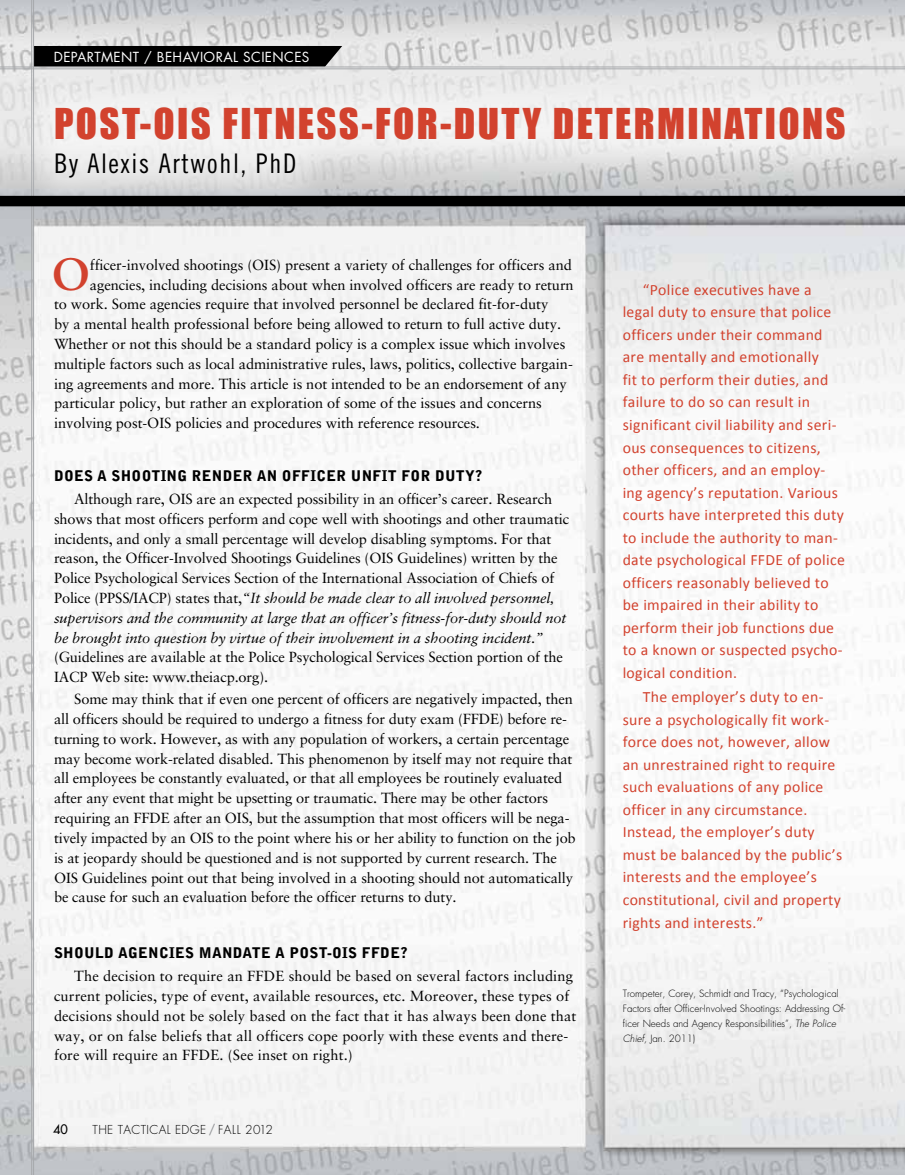
<style>
.page{position:relative;width:905px;height:1175px;background:#fff}
.page>*{position:absolute;margin:0;border:0;box-sizing:border-box;transform-origin:0 0}
.t1{font:700 45.15px "Sabon";color:#d2422e}
.t2{font:39px "Impact";letter-spacing:.06em;color:#d2422e}
.t3{font:27px "Trade Gothic Cond Eighteen";letter-spacing:.06em;color:#000}
.t4{font:15.75px/22.5px "Calibri";letter-spacing:.02em;color:#d2422e}
.t5{font:14.7px/19.8px "Sabon";letter-spacing:-.01em;color:#000}
.t6{font:14.7px/19.8px "Sabon";letter-spacing:.01em;color:#000}
.t7{font:900 14.7px "Bell Gothic";letter-spacing:.02em;color:#000}
.t8{font:13.5px "Futura";letter-spacing:.03em;color:#fff}
.t9{font:12.75px "Futura";color:#000}
.t10{font:300 12px "Futura";letter-spacing:.03em;color:#000}
.t11{font:300 9.75px/15px "Futura";color:#000}
.s1{font-style:italic}
.s2{font-weight:400;color:#939598}
</style>
<div class="page">
<img style="left:0;top:206px;width:904px;height:968px">
<img style="left:0;top:0;width:904px;height:196px">
<svg style="left:34px;top:46px;width:308px;height:21px;background:#0b0b0b"></svg>
<hr style="left:0;top:69px;width:904px;height:1px;background:#a7a9ac">
<hr style="left:0;top:67px;width:904px;height:1px;background:#a7a9ac">
<hr style="left:31px;top:0;width:1px;height:1174px;background:#a7a9ac">
<hr style="left:33px;top:0;width:1px;height:1174px;background:#a7a9ac">
<div style="left:17px;top:69px;width:865px;height:146px;background:#fff;opacity:.5"></div>
<div style="left:0;top:196px;width:904px;height:10px;background:#000"></div>
<p class="t8" style="left:54px;top:48px;width:43px">DEPARTMENT</p>
<p class="t8" style="left:144px;top:48px;width:56px">/ BEHAVIOR</p>
<p class="t8" style="left:223px;top:48px;width:29px">AL SCIENCES</p>
<h2 class="t2" style="left:54px;top:93px;width:793px">POST-OIS FITNESS-FOR-DUTY DETERMINATIONS</h2>
<h3 class="t3" style="left:54px;top:148px;width:244px">By Alexis Artwohl, PhD</h3>
<h1 class="t1" style="left:52px;top:246px;width:39px">O</h1>
<p class="t5" style="left:90px;top:255px;width:483px">fficer-involved shootings (OIS) present a variety of challenges for officers and</p>
<p class="t5" style="left:90px;top:274px;width:485px">agencies, including decisions about when involved officers are ready to return</p>
<p class="t5" style="left:54px;top:294px;width:496px">to work. Some agencies require that involved personnel be declared fit-for-duty</p>
<p class="t5" style="left:54px;top:314px;width:508px">by a mental health professional before being allowed to return to full active duty.</p>
<p class="t5" style="left:54px;top:334px;width:513px">Whether or not this should be a standard policy is a complex issue which involves</p>
<p class="t5" style="left:54px;top:354px;width:520px">multiple factors such as local administrative rules, laws, politics, collective bargain-</p>
<p class="t5" style="left:54px;top:373px;width:514px">ing agreements and more. This article is not intended to be an endorsement of any</p>
<p class="t5" style="left:54px;top:393px;width:489px">particular policy, but rather an exploration of some of the issues and concerns</p>
<p class="t5" style="left:54px;top:413px;width:427px">involving post-OIS policies and procedures with reference resources.</p>
<p class="t7" style="left:54px;top:467px;width:88px">DOES A SHOOT</p>
<p class="t7" style="left:161px;top:467px;width:132px">ING RENDER AN OFF</p>
<p class="t7" style="left:310px;top:467px;width:51px">ICER UNF</p>
<p class="t7" style="left:382px;top:467px;width:102px">IT FO R DUTY?</p>
<p class="t5" style="left:54px;top:489px;width:516px;text-indent:20px">Although rare, OIS are an expected possibility in an officer’s career. Research shows that most officers perform and cope well with shootings and other traumatic incidents, and only a small percentage will develop disabling symptoms. For that reason, the Officer-Involved Shootings Guidelines (OIS Guidelines) written by the Police Psychological Services Section of the International Association of Chiefs of Police (PPSS/IACP) states that,<span class="s1">“It should be made clear to all involved personnel, supervisors and the community at large that an officer’s fitness-for-duty should not be brought into question by virtue of their involvement in a shooting incident.”</span></p>
<p class="t5" style="left:54px;top:647px;width:510px">(Guidelines are available at the Police Psychological Services Section portion of the<br>IACP Web site: www.theiacp.org).</p>
<p class="t5" style="left:54px;top:689px;width:523px;text-indent:20px">Some may think that if even one percent of officers are negatively impacted, then all officers should be required to undergo a fitness for duty exam (FFDE) before re&shy;turning to work. However, as with any population of workers, a certain percentage may become work-related disabled. This phenomenon by itself may not require that all employees be constantly evaluated, or that all employees be routinely evaluated after any event that might be upsetting or traumatic. There may be other factors requiring an FFDE after an OIS, but the assumption that most officers will be nega&shy;tively impacted by an OIS to the point where his or her ability to function on the job is at jeopardy should be questioned and is not supported by current research. The OIS Guidelines point out that being involved in a shooting should not automatically be cause for such an evaluation before the officer returns to duty.</p>
<p class="t7" style="left:54px;top:944px;width:355px">SHOU LD AGENCIES MAN DATE A POST-OIS FFDE?</p>
<p class="t6" style="left:54px;top:966px;width:524px;text-indent:20px">The decision to require an FFDE should be based on several factors including current policies, type of event, available resources, etc. Moreover, these types of decisions should not be solely based on the fact that it has always been done that way, or on false beliefs that all officers cope poorly with these events and there&shy;fore will require an FFDE. (See inset on right.)</p>
<p class="t9" style="left:53px;top:1120px;width:16px">40</p>
<p class="t10" style="left:93px;top:1121px;width:182px">The Tactical Edge <span class="s2">/</span> fall 2012</p>
<p class="t4" style="left:622px;top:278px;width:224px;text-indent:20px">“Police executives have a legal duty to ensure that police officers under their command are mentally and emotionally<br>fit to perform their duties, and failure to do so can result in significant civil liability and seri&shy;ous consequences to citizens, other officers, and an employ&shy;ing agency’s reputation. Various courts have interpreted this duty to include the authority to man&shy;date psychological FFDE of police officers reasonably believed to be impaired in their ability to perform their job functions due to a known or suspected psycho&shy;logical condition.</p>
<p class="t4" style="left:622px;top:686px;width:221px;text-indent:20px">The employer’s duty to en&shy;sure a psychologically fit work&shy;force does not, however, allow an unrestrained right to require such evaluations of any police officer in any circumstance.<br>Instead, the employer’s duty must be balanced by the public’s interests and the employee’s constitutional, civil and property rights and interests.”</p>
<p class="t11" style="left:622px;top:986px;width:224px">Trompeter, Corey, Schmidt and Tracy, “Psychological Factors after Officer-I nvolved Shootings: Addressing Of&shy;ficer Needs and Agency Responsibilities”, <span class="s1">The Police Chief,</span> Jan. 2011)</p>
</div>
